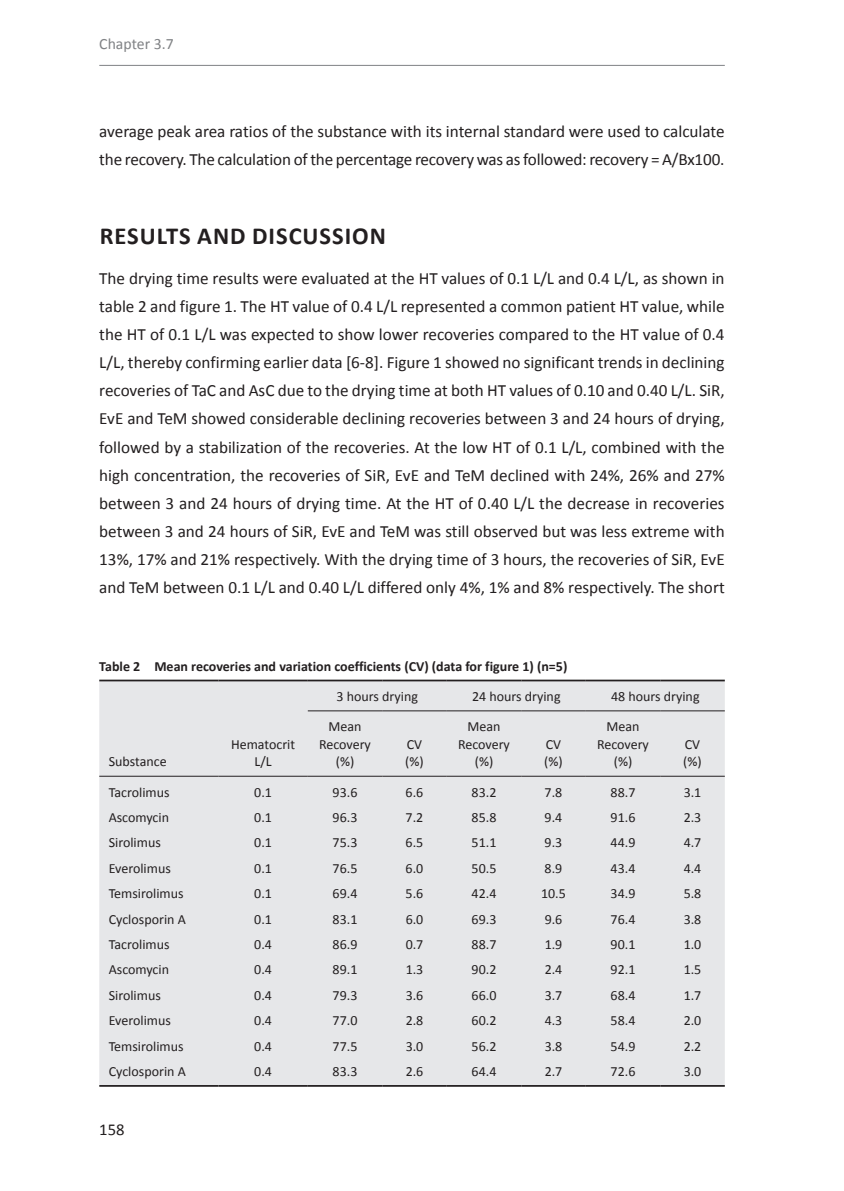
<style>
.page{position:relative;width:844px;height:1191px;background:#fff}
.page>*{position:absolute;margin:0;border:0;box-sizing:border-box;transform-origin:0 0}
.t1{font:700 24.5px "Calibri";letter-spacing:.04em;color:#231f20}
.t2{font:17.15px/28px "Calibri";letter-spacing:-.01em;color:#231f20}
.t3{font:16.62px "Calibri";color:#231f20}
.t4{font:15.75px "Calibri";color:#808285}
.t5{font:14px/17.5px "Calibri";color:#231f20;text-align:center}
.t6{font:700 14px "Calibri";color:#231f20}
</style>
<div class="page">
<hr style="left:99px;top:65px;width:625px;height:1px;background:#808285">
<div style="left:99px;top:681px;width:625px;height:404px;background:#e6e7e9"></div>
<hr style="left:99px;top:1085px;width:119px;height:1px;background:#231f20">
<hr style="left:218px;top:1085px;width:90px;height:1px;background:#231f20">
<hr style="left:308px;top:1085px;width:74px;height:1px;background:#231f20">
<hr style="left:382px;top:1085px;width:64px;height:1px;background:#231f20">
<hr style="left:446px;top:1085px;width:75px;height:1px;background:#231f20">
<hr style="left:521px;top:1085px;width:64px;height:1px;background:#231f20">
<hr style="left:585px;top:1085px;width:75px;height:1px;background:#231f20">
<hr style="left:660px;top:1085px;width:64px;height:1px;background:#231f20">
<hr style="left:99px;top:775px;width:119px;height:1px;background:#231f20">
<hr style="left:218px;top:775px;width:90px;height:1px;background:#231f20">
<hr style="left:308px;top:775px;width:74px;height:1px;background:#231f20">
<hr style="left:382px;top:775px;width:64px;height:1px;background:#231f20">
<hr style="left:446px;top:775px;width:75px;height:1px;background:#231f20">
<hr style="left:521px;top:775px;width:64px;height:1px;background:#231f20">
<hr style="left:585px;top:775px;width:75px;height:1px;background:#231f20">
<hr style="left:660px;top:775px;width:64px;height:1px;background:#231f20">
<hr style="left:99px;top:679px;width:119px;height:2px;background:#231f20">
<hr style="left:218px;top:679px;width:90px;height:2px;background:#231f20">
<hr style="left:308px;top:679px;width:74px;height:2px;background:#231f20">
<hr style="left:382px;top:679px;width:64px;height:2px;background:#231f20">
<hr style="left:446px;top:679px;width:75px;height:2px;background:#231f20">
<hr style="left:521px;top:679px;width:64px;height:2px;background:#231f20">
<hr style="left:585px;top:679px;width:75px;height:2px;background:#231f20">
<hr style="left:660px;top:679px;width:64px;height:2px;background:#231f20">
<hr style="left:308px;top:710px;width:74px;height:1px;background:#231f20">
<hr style="left:382px;top:710px;width:64px;height:1px;background:#231f20">
<hr style="left:446px;top:710px;width:75px;height:1px;background:#231f20">
<hr style="left:521px;top:710px;width:64px;height:1px;background:#231f20">
<hr style="left:585px;top:710px;width:75px;height:1px;background:#231f20">
<hr style="left:660px;top:710px;width:64px;height:1px;background:#231f20">
<p class="t4" style="left:99px;top:34px;width:76px">Chapter 3.7</p>
<p class="t2" style="left:99px;top:117px;width:626px">average peak area ratios of the substance with its internal standard were used to calculate the recovery. The calculation of the percentage recovery was as followed: recovery = A/Bx100.</p>
<h1 class="t1" style="left:100px;top:220px;width:287px">RESULTS AND DISCUSSION</h1>
<p class="t2" style="left:99px;top:265px;width:626px;text-align:justify">The drying time results were evaluated at the HT values of 0.1 L/L and 0.4 L/L, as shown in table 2 and figure 1. The HT value of 0.4 L/L represented a common patient HT value, while the HT of 0.1 L/L was expected to show lower recoveries compared to the HT value of 0.4<br>L/L, thereby confirming earlier data [6-8]. Figure 1 showed no significant trends in declining recoveries of TaC and AsC due to the drying time at both HT values of 0.10 and 0.40 L/L. SiR, EvE and TeM showed considerable declining recoveries between 3 and 24 hours of drying, followed by a stabilization of the recoveries. At the low HT of 0.1 L/L, combined with the high concentration, the recoveries of SiR, EvE and TeM declined with 24%, 26% and 27% between 3 and 24 hours of drying time. At the HT of 0.40 L/L the decrease in recoveries between 3 and 24 hours of SiR, EvE and TeM was still observed but was less extreme with 13%, 17% and 21% respectively. With the drying time of 3 hours, the recoveries of SiR, EvE and TeM between 0.1 L/L and 0.40 L/L differed only 4%, 1% and 8% respectively. The short</p>
<p class="t6" style="left:99px;top:657px;width:469px">Table 2 Mean recoveries and variation coefficients (CV) (data for figure 1) (n=5)</p>
<p class="t5" style="left:109px;top:753px;width:59px">Substance</p>
<p class="t5" style="left:231px;top:735px;width:66px">Hematocrit<br>L/L</p>
<p class="t5" style="left:336px;top:687px;width:83px">3 hours drying</p>
<p class="t5" style="left:472px;top:687px;width:90px">24 hours drying</p>
<p class="t5" style="left:611px;top:687px;width:90px">48 hours drying</p>
<p class="t5" style="left:319px;top:718px;width:53px">Mean<br>Recovery (%)</p>
<p class="t5" style="left:458px;top:718px;width:53px">Mean<br>Recovery (%)</p>
<p class="t5" style="left:597px;top:718px;width:53px">Mean<br>Recovery (%)</p>
<p class="t5" style="left:405px;top:735px;width:20px;text-align:left">CV (%)</p>
<p class="t5" style="left:544px;top:735px;width:20px;text-align:left">CV (%)</p>
<p class="t5" style="left:683px;top:735px;width:20px;text-align:left">CV (%)</p>
<p class="t5" style="left:109px;top:783px;width:62px">Tacrolimus</p>
<p class="t5" style="left:254px;top:783px;width:19px">0.1</p>
<p class="t5" style="left:332px;top:783px;width:26px">93.6</p>
<p class="t5" style="left:405px;top:783px;width:19px">6.6</p>
<p class="t5" style="left:471px;top:783px;width:26px">83.2</p>
<p class="t5" style="left:544px;top:783px;width:19px">7.8</p>
<p class="t5" style="left:610px;top:783px;width:26px">88.7</p>
<p class="t5" style="left:683px;top:783px;width:19px">3.1</p>
<p class="t5" style="left:109px;top:808px;width:62px">Ascomycin</p>
<p class="t5" style="left:254px;top:808px;width:19px">0.1</p>
<p class="t5" style="left:332px;top:808px;width:26px">96.3</p>
<p class="t5" style="left:405px;top:808px;width:19px">7.2</p>
<p class="t5" style="left:471px;top:808px;width:26px">85.8</p>
<p class="t5" style="left:544px;top:808px;width:19px">9.4</p>
<p class="t5" style="left:610px;top:808px;width:26px">91.6</p>
<p class="t5" style="left:683px;top:808px;width:19px">2.3</p>
<p class="t5" style="left:109px;top:834px;width:54px">Sirolimus</p>
<p class="t5" style="left:254px;top:834px;width:19px">0.1</p>
<p class="t5" style="left:332px;top:834px;width:26px">75.3</p>
<p class="t5" style="left:405px;top:834px;width:19px">6.5</p>
<p class="t5" style="left:471px;top:834px;width:26px">51.1</p>
<p class="t5" style="left:544px;top:834px;width:19px">9.3</p>
<p class="t5" style="left:610px;top:834px;width:26px">44.9</p>
<p class="t5" style="left:683px;top:834px;width:19px">4.7</p>
<p class="t5" style="left:109px;top:859px;width:64px">Everolimus</p>
<p class="t5" style="left:254px;top:859px;width:19px">0.1</p>
<p class="t5" style="left:332px;top:859px;width:26px">76.5</p>
<p class="t5" style="left:405px;top:859px;width:19px">6.0</p>
<p class="t5" style="left:471px;top:859px;width:26px">50.5</p>
<p class="t5" style="left:544px;top:859px;width:19px">8.9</p>
<p class="t5" style="left:610px;top:859px;width:26px">43.4</p>
<p class="t5" style="left:683px;top:859px;width:19px">4.4</p>
<p class="t5" style="left:109px;top:885px;width:76px">Temsirolimus</p>
<p class="t5" style="left:254px;top:885px;width:19px">0.1</p>
<p class="t5" style="left:332px;top:885px;width:26px">69.4</p>
<p class="t5" style="left:405px;top:885px;width:19px">5.6</p>
<p class="t5" style="left:471px;top:885px;width:26px">42.4</p>
<p class="t5" style="left:541px;top:885px;width:26px">10.5</p>
<p class="t5" style="left:610px;top:885px;width:26px">34.9</p>
<p class="t5" style="left:683px;top:885px;width:19px">5.8</p>
<p class="t5" style="left:109px;top:910px;width:79px">Cyclosporin A</p>
<p class="t5" style="left:254px;top:910px;width:19px">0.1</p>
<p class="t5" style="left:332px;top:910px;width:26px">83.1</p>
<p class="t5" style="left:405px;top:910px;width:19px">6.0</p>
<p class="t5" style="left:471px;top:910px;width:26px">69.3</p>
<p class="t5" style="left:544px;top:910px;width:19px">9.6</p>
<p class="t5" style="left:610px;top:910px;width:26px">76.4</p>
<p class="t5" style="left:683px;top:910px;width:19px">3.8</p>
<p class="t5" style="left:109px;top:935px;width:62px">Tacrolimus</p>
<p class="t5" style="left:254px;top:935px;width:19px">0.4</p>
<p class="t5" style="left:332px;top:935px;width:26px">86.9</p>
<p class="t5" style="left:405px;top:935px;width:19px">0.7</p>
<p class="t5" style="left:471px;top:935px;width:26px">88.7</p>
<p class="t5" style="left:544px;top:935px;width:19px">1.9</p>
<p class="t5" style="left:610px;top:935px;width:26px">90.1</p>
<p class="t5" style="left:683px;top:935px;width:19px">1.0</p>
<p class="t5" style="left:109px;top:961px;width:62px">Ascomycin</p>
<p class="t5" style="left:254px;top:961px;width:19px">0.4</p>
<p class="t5" style="left:332px;top:961px;width:26px">89.1</p>
<p class="t5" style="left:405px;top:961px;width:19px">1.3</p>
<p class="t5" style="left:471px;top:961px;width:26px">90.2</p>
<p class="t5" style="left:544px;top:961px;width:19px">2.4</p>
<p class="t5" style="left:610px;top:961px;width:26px">92.1</p>
<p class="t5" style="left:683px;top:961px;width:19px">1.5</p>
<p class="t5" style="left:109px;top:986px;width:54px">Sirolimus</p>
<p class="t5" style="left:254px;top:986px;width:19px">0.4</p>
<p class="t5" style="left:332px;top:986px;width:26px">79.3</p>
<p class="t5" style="left:405px;top:986px;width:19px">3.6</p>
<p class="t5" style="left:471px;top:986px;width:26px">66.0</p>
<p class="t5" style="left:544px;top:986px;width:19px">3.7</p>
<p class="t5" style="left:610px;top:986px;width:26px">68.4</p>
<p class="t5" style="left:683px;top:986px;width:19px">1.7</p>
<p class="t5" style="left:109px;top:1011px;width:64px">Everolimus</p>
<p class="t5" style="left:254px;top:1011px;width:19px">0.4</p>
<p class="t5" style="left:332px;top:1011px;width:26px">77.0</p>
<p class="t5" style="left:405px;top:1011px;width:19px">2.8</p>
<p class="t5" style="left:471px;top:1011px;width:26px">60.2</p>
<p class="t5" style="left:544px;top:1011px;width:19px">4.3</p>
<p class="t5" style="left:610px;top:1011px;width:26px">58.4</p>
<p class="t5" style="left:683px;top:1011px;width:19px">2.0</p>
<p class="t5" style="left:109px;top:1037px;width:76px">Temsirolimus</p>
<p class="t5" style="left:254px;top:1037px;width:19px">0.4</p>
<p class="t5" style="left:332px;top:1037px;width:26px">77.5</p>
<p class="t5" style="left:405px;top:1037px;width:19px">3.0</p>
<p class="t5" style="left:471px;top:1037px;width:26px">56.2</p>
<p class="t5" style="left:544px;top:1037px;width:19px">3.8</p>
<p class="t5" style="left:610px;top:1037px;width:26px">54.9</p>
<p class="t5" style="left:683px;top:1037px;width:19px">2.2</p>
<p class="t5" style="left:109px;top:1062px;width:79px">Cyclosporin A</p>
<p class="t5" style="left:254px;top:1062px;width:19px">0.4</p>
<p class="t5" style="left:332px;top:1062px;width:26px">83.3</p>
<p class="t5" style="left:405px;top:1062px;width:19px">2.6</p>
<p class="t5" style="left:471px;top:1062px;width:26px">64.4</p>
<p class="t5" style="left:544px;top:1062px;width:19px">2.7</p>
<p class="t5" style="left:610px;top:1062px;width:26px">72.6</p>
<p class="t5" style="left:683px;top:1062px;width:19px">3.0</p>
<p class="t3" style="left:99px;top:1119px;width:27px">158</p>
</div>
